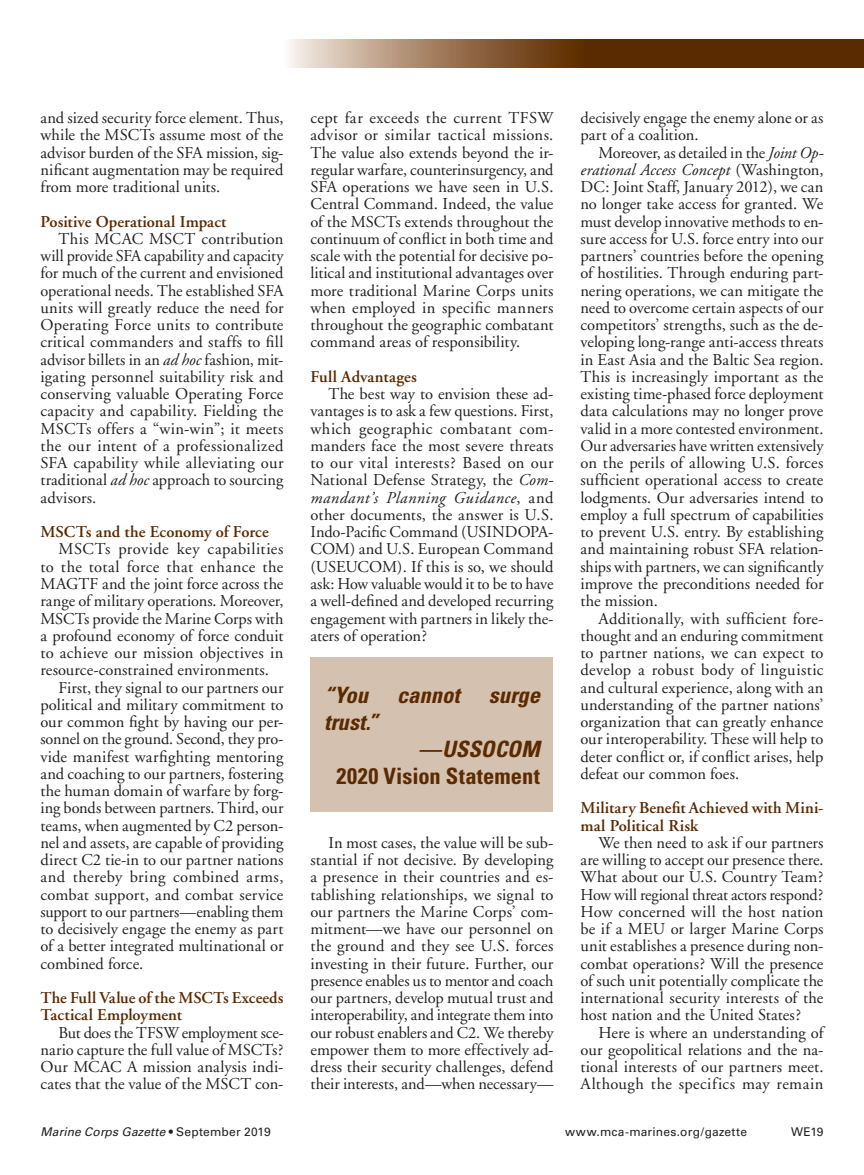
<style>
.page{position:relative;width:864px;height:1175px;background:#fff}
.page>*{position:absolute;margin:0;border:0;box-sizing:border-box;transform-origin:0 0}
.t1{font:italic 700 condensed 22.5px "Univers";color:#5a2a00}
.t2{font:700 condensed 22.5px "Univers";letter-spacing:.01em;color:#5a2a00}
.t3{font:16.5px/17.2px "Adobe Garamond";letter-spacing:.005em;color:#231f20;text-align:justify}
.t4{font:600 16.5px/17.2px "Adobe Garamond";letter-spacing:.005em;color:#5a2a00}
.t5{font:16.5px "Adobe Garamond";letter-spacing:.025em;color:#231f20}
.t6{font:16.5px "Adobe Garamond";letter-spacing:-.015em;color:#231f20}
.t7{font:16.5px "Adobe Garamond";letter-spacing:.03em;color:#231f20}
.t8{font:italic 12px "Univers";letter-spacing:.015em;color:#231f20}
.t9{font:12px "Univers";letter-spacing:.02em;color:#231f20}
.s1{font-style:italic}
.s2{font-style:normal}
</style>
<div class="page">
<svg style="left:288px;top:40px;width:576px;height:28px;background:#805835"></svg>
<div style="left:310px;top:657px;width:244px;height:154px;background:#d5c1b0"></div>
<p class="t3" style="left:40px;top:110px;width:245px">and sized security force element. Thus, while the MSCTs assume most of the advisor burden of the SFA mission, sig&shy;nificant augmentation may be required from more traditional units.</p>
<p class="t4" style="left:40px;top:213px;width:187px">Positive Operational Impact</p>
<p class="t3" style="left:40px;top:230px;width:245px;text-indent:18px">This MCAC MSCT contribution will provide SFA capability and capacity for much of the current and envisioned operational needs. The established SFA units will greatly reduce the need for Operating Force units to contribute critical commanders and staffs to fill advisor billets in an <span class="s1">ad hoc</span> fashion, mit&shy;igating personnel suitability risk and conserving valuable Operating Force capacity and capability. Fielding the MSCTs offers a “win-win”; it meets the our intent of a professionalized SFA capability while alleviating our traditional <span class="s1">ad hoc</span> approach to sourcing advisors.</p>
<p class="t4" style="left:40px;top:523px;width:230px">MSCTs and the Economy of Force</p>
<p class="t7" style="left:59px;top:540px;width:227px">MSCTs provide key capabilities</p>
<p class="t5" style="left:40px;top:557px;width:245px">to the total force that enhance the</p>
<p class="t3" style="left:40px;top:575px;width:245px">MAGTF and the joint force across the</p>
<p class="t3" style="left:40px;top:593px;width:245px">range of military operations. Moreover,</p>
<p class="t3" style="left:40px;top:610px;width:244px">MSCTs provide the Marine Corps with</p>
<p class="t3" style="left:40px;top:627px;width:244px">a profound economy of force conduit</p>
<p class="t3" style="left:40px;top:644px;width:244px">to achieve our mission objectives in</p>
<p class="t3" style="left:40px;top:662px;width:230px">resource-constrained environments.</p>
<p class="t3" style="left:59px;top:679px;width:227px">First, they signal to our partners our</p>
<p class="t3" style="left:40px;top:696px;width:244px">political and military commitment to</p>
<p class="t3" style="left:40px;top:713px;width:244px">our common fight by having our per-</p>
<p class="t6" style="left:40px;top:730px;width:245px">sonnel on the ground. Second, they pro-</p>
<p class="t3" style="left:40px;top:748px;width:245px">vide manifest warfighting mentoring</p>
<p class="t3" style="left:40px;top:765px;width:244px">and coaching to our partners, fostering</p>
<p class="t3" style="left:40px;top:782px;width:244px">the human domain of warfare by forg-</p>
<p class="t3" style="left:40px;top:800px;width:244px">ing bonds between partners. Third, our</p>
<p class="t3" style="left:40px;top:817px;width:245px">teams, when augmented by C2 person-</p>
<p class="t3" style="left:40px;top:834px;width:245px">nel and assets, are capable of providing</p>
<p class="t3" style="left:40px;top:851px;width:245px">direct C2 tie-in to our partner nations</p>
<p class="t5" style="left:40px;top:868px;width:244px">and thereby bring combined arms,</p>
<p class="t3" style="left:40px;top:886px;width:244px">combat support, and combat service</p>
<p class="t3" style="left:40px;top:903px;width:245px">support to our partners—enabling them</p>
<p class="t3" style="left:40px;top:920px;width:245px">to decisively engage the enemy as part</p>
<p class="t3" style="left:40px;top:938px;width:245px">of a better integrated multinational or</p>
<p class="t3" style="left:40px;top:955px;width:104px">combined force.</p>
<p class="t4" style="left:40px;top:989px;width:244px">The Full Value of the MSCTs Exceeds<br>Tactical Employment</p>
<p class="t3" style="left:40px;top:1024px;width:245px;text-indent:18px">But does the TFSW employment sce&shy;nario capture the full value of MSCTs?<br>Our MCAC A mission analysis indi&shy;cates that the value of the MSCT con-</p>
<p class="t3" style="left:310px;top:110px;width:245px">cept far exceeds the current TFSW advisor or similar tactical missions.<br>The value also extends beyond the ir&shy;regular warfare, counterinsurgency, and SFA operations we have seen in U.S.<br>Central Command. Indeed, the value of the MSCTs extends throughout the continuum of conflict in both time and scale with the potential for decisive po&shy;litical and institutional advantages over more traditional Marine Corps units when employed in specific manners throughout the geographic combatant command areas of responsibility.</p>
<p class="t4" style="left:310px;top:368px;width:108px">Full Advantages</p>
<p class="t3" style="left:310px;top:386px;width:245px;text-indent:18px">The best way to envision these ad&shy;vantages is to ask a few questions. First, which geographic combatant com&shy;manders face the most severe threats to our vital interests? Based on our National Defense Strategy, the <span class="s1">Com&shy;mandant’s Planning Guidance</span>, and other documents, the answer is U.S.<br>Indo-Pacific Command (USINDOPA-COM) and U.S. European Command (USEUCOM). If this is so, we should ask: How valuable would it to be to have a well-defined and developed recurring engagement with partners in likely the&shy;aters of operation?</p>
<h1 class="t1" style="left:324px;top:681px;width:46px">“You</h1>
<h1 class="t1" style="left:397px;top:681px;width:64px">cannot</h1>
<h1 class="t1" style="left:489px;top:681px;width:53px">surge</h1>
<h1 class="t1" style="left:324px;top:708px;width:56px">trust.”</h1>
<h1 class="t1" style="left:419px;top:735px;width:123px">—USSOCOM</h1>
<h1 class="t2" style="left:336px;top:762px;width:205px">2020 Vision Statement</h1>
<p class="t3" style="left:310px;top:834px;width:245px;text-indent:18px">In most cases, the value will be sub&shy;stantial if not decisive. By developing a presence in their countries and es&shy;tablishing relationships, we signal to our partners the Marine Corps’ com&shy;mitment—we have our personnel on the ground and they see U.S. forces investing in their future. Further, our presence enables us to mentor and coach our partners, develop mutual trust and interoperability, and integrate them into our robust enablers and C2. We thereby empower them to more effectively ad&shy;dress their security challenges, defend their interests, and—when necessary—</p>
<p class="t3" style="left:580px;top:110px;width:245px">decisively engage the enemy alone or as part of a coalition.</p>
<p class="t3" style="left:580px;top:144px;width:245px;text-indent:18px">Moreover, as detailed in the <span class="s1">Joint Op&shy;erational Access Concept</span> (Washington, DC: Joint Staff, January 2012), we can no longer take access for granted. We must develop innovative methods to en&shy;sure access for U.S. force entry into our partners’ countries before the opening of hostilities. Through enduring part&shy;nering operations, we can mitigate the need to overcome certain aspects of our competitors’ strengths, such as the de&shy;veloping long-range anti-access threats in East Asia and the Baltic Sea region.<br>This is increasingly important as the existing time-phased force deployment data calculations may no longer prove valid in a more contested environment.<br>Our adversaries have written extensively on the perils of allowing U.S. forces sufficient operational access to create lodgments. Our adversaries intend to employ a full spectrum of capabilities to prevent U.S. entry. By establishing and maintaining robust SFA relation&shy;ships with partners, we can significantly improve the preconditions needed for the mission.</p>
<p class="t3" style="left:580px;top:610px;width:245px;text-indent:18px">Additionally, with sufficient fore&shy;thought and an enduring commitment to partner nations, we can expect to develop a robust body of linguistic and cultural experience, along with an understanding of the partner nations’ organization that can greatly enhance our interoperability. These will help to deter conflict or, if conflict arises, help defeat our common foes.</p>
<p class="t4" style="left:580px;top:799px;width:245px">Military Benefit Achieved with Mini&shy;mal Political Risk</p>
<p class="t3" style="left:580px;top:834px;width:245px;text-indent:18px">We then need to ask if our partners are willing to accept our presence there.<br>What about our U.S. Country Team?<br>How will regional threat actors respond?<br>How concerned will the host nation be if a MEU or larger Marine Corps unit establishes a presence during non&shy;combat operations? Will the presence of such unit potentially complicate the international security interests of the host nation and the United States?</p>
<p class="t3" style="left:580px;top:1024px;width:245px;text-indent:18px">Here is where an understanding of our geopolitical relations and the na&shy;tional interests of our partners meet.<br>Although the specifics may remain</p>
<p class="t8" style="left:40px;top:1124px;width:232px">Marine Corps Gazette <span class="s2">• September 2019</span></p>
<p class="t9" style="left:565px;top:1124px;width:183px">www.mca-marines.org/gazette</p>
<p class="t9" style="left:791px;top:1124px;width:34px">WE19</p>
</div>
